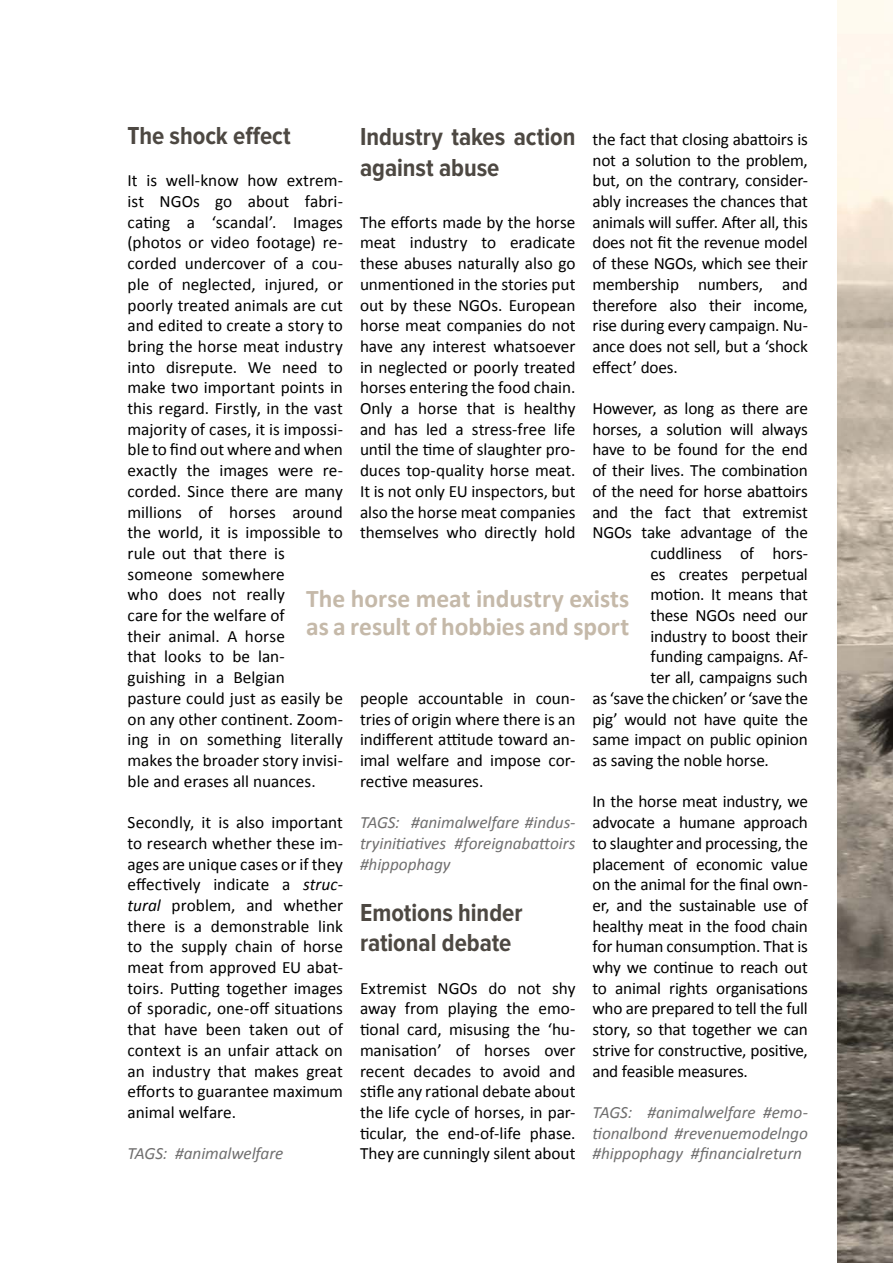
<style>
.page{position:relative;width:893px;height:1263px;background:#fff}
.page>*{position:absolute;margin:0;border:0;box-sizing:border-box;transform-origin:0 0}
.t1{font:700 25.5px/30.6px "Proxima Nova Cond";color:#4d4842}
.t2{font:700 25.5px/28.5px "Calibri";color:#c5b9a9}
.t3{font:17.25px/20.7px "Calibri";color:#000;text-align:justify}
.t4{font:italic 17.25px/20.7px "Calibri";letter-spacing:-.005em;color:#706f6f;text-align:justify}
.s1{font-style:italic}
</style>
<div class="page">
<img style="left:838px;top:0;width:55px;height:1263px">
<h1 class="t1" style="left:128px;top:121px;width:165px">The shock effect</h1>
<p class="t3" style="left:128px;top:170px;width:217px;text-align:left">It is well-know how extrem&shy;ist NGOs go about fabri&shy;cating a ‘scandal’. Images (photos or video footage) re&shy;corded undercover of a cou&shy;ple of neglected, injured, or poorly treated animals are cut and edited to create a story to bring the horse meat industry into disrepute. We need to make two important points in this regard. Firstly, in the vast majority of cases, it is impossi&shy;ble to find out where and when exactly the images were re&shy;corded. Since there are many millions of horses around the world, it is impossible to rule out that there is someone somewhere<br>who does not really<br>care for the welfare of<br>their animal. A horse<br>that looks to be lan&shy;guishing in a Belgian<br>pasture could just as easily be on any other continent. Zoom&shy;ing in on something literally makes the broader story invisi&shy;ble and erases all nuances.</p>
<p class="t3" style="left:128px;top:812px;width:217px">Secondly, it is also important to research whether these im&shy;ages are unique cases or if they effectively indicate a <span class="s1">struc&shy;tural</span> problem, and whether there is a demonstrable link to the supply chain of horse meat from approved EU abat&shy;toirs. Putting together images of sporadic, one-off situations that have been taken out of context is an unfair attack on an industry that makes great efforts to guarantee maximum animal welfare.</p>
<p class="t4" style="left:128px;top:1142px;width:157px">TAGS: #animalwelfare</p>
<h1 class="t1" style="left:360px;top:122px;width:217px">Industry takes action against abuse</h1>
<p class="t3" style="left:360px;top:212px;width:217px">The efforts made by the horse meat industry to eradicate these abuses naturally also go unmentioned in the stories put out by these NGOs. European horse meat companies do not have any interest whatsoever in neglected or poorly treated horses entering the food chain.<br>Only a horse that is healthy and has led a stress-free life until the time of slaughter pro&shy;duces top-quality horse meat.<br>It is not only EU inspectors, but also the horse meat companies themselves who directly hold</p>
<p class="t3" style="left:592px;top:129px;width:217px">the fact that closing abattoirs is not a solution to the problem, but, on the contrary, consider&shy;ably increases the chances that animals will suffer. After all, this does not fit the revenue model of these NGOs, which see their membership numbers, and therefore also their income, rise during every campaign. Nu&shy;ance does not sell, but a ‘shock effect’ does.</p>
<p class="t3" style="left:592px;top:398px;width:217px">However, as long as there are</p>
<p class="t3" style="left:592px;top:419px;width:217px">horses, a solution will always</p>
<p class="t3" style="left:592px;top:439px;width:217px">have to be found for the end</p>
<p class="t3" style="left:592px;top:460px;width:217px">of their lives. The combination</p>
<p class="t3" style="left:592px;top:481px;width:217px">of the need for horse abattoirs</p>
<p class="t3" style="left:592px;top:501px;width:217px">and the fact that extremist</p>
<p class="t3" style="left:592px;top:522px;width:217px">NGOs take advantage of the</p>
<p class="t3" style="left:651px;top:543px;width:159px">cuddliness of hors-</p>
<p class="t3" style="left:651px;top:564px;width:159px">es creates perpetual</p>
<p class="t3" style="left:651px;top:584px;width:159px">motion. It means that</p>
<p class="t3" style="left:651px;top:605px;width:159px">these NGOs need our</p>
<p class="t3" style="left:651px;top:626px;width:159px">industry to boost their</p>
<p class="t3" style="left:651px;top:646px;width:159px">funding campaigns. Af-</p>
<p class="t3" style="left:651px;top:667px;width:159px">ter all, campaigns such</p>
<p class="t3" style="left:592px;top:688px;width:217px">as ‘save the chicken’ or ‘save the</p>
<p class="t3" style="left:592px;top:708px;width:217px">pig’ would not have quite the</p>
<p class="t3" style="left:592px;top:729px;width:217px">same impact on public opinion</p>
<p class="t3" style="left:592px;top:750px;width:178px">as saving the noble horse.</p>
<p class="t3" style="left:592px;top:791px;width:217px">In the horse meat industry, we advocate a humane approach to slaughter and processing, the placement of economic value on the animal for the final own&shy;er, and the sustainable use of healthy meat in the food chain for human consumption. That is why we continue to reach out to animal rights organisations who are prepared to tell the full story, so that together we can strive for constructive, positive, and feasible measures.</p>
<p class="t4" style="left:592px;top:1101px;width:217px">TAGS: #animalwelfare #emo&shy;tionalbond #revenuemodelngo #hippophagy #financialreturn</p>
<h1 class="t2" style="left:306px;top:584px;width:325px">The horse meat industry exists as a result of hobbies and sport</h1>
<p class="t3" style="left:360px;top:688px;width:217px">people accountable in coun&shy;tries of origin where there is an indifferent attitude toward an&shy;imal welfare and impose cor&shy;rective measures.</p>
<p class="t4" style="left:360px;top:811px;width:217px">TAGS: #animalwelfare #indus&shy;tryinitiatives #foreignabattoirs #hippophagy</p>
<h1 class="t1" style="left:360px;top:898px;width:164px">Emotions hinder rational debate</h1>
<p class="t3" style="left:360px;top:978px;width:217px">Extremist NGOs do not shy away from playing the emo&shy;tional card, misusing the ‘hu&shy;manisation’ of horses over recent decades to avoid and stifle any rational debate about the life cycle of horses, in par&shy;ticular, the end-of-life phase.<br>They are cunningly silent about</p>
</div>
